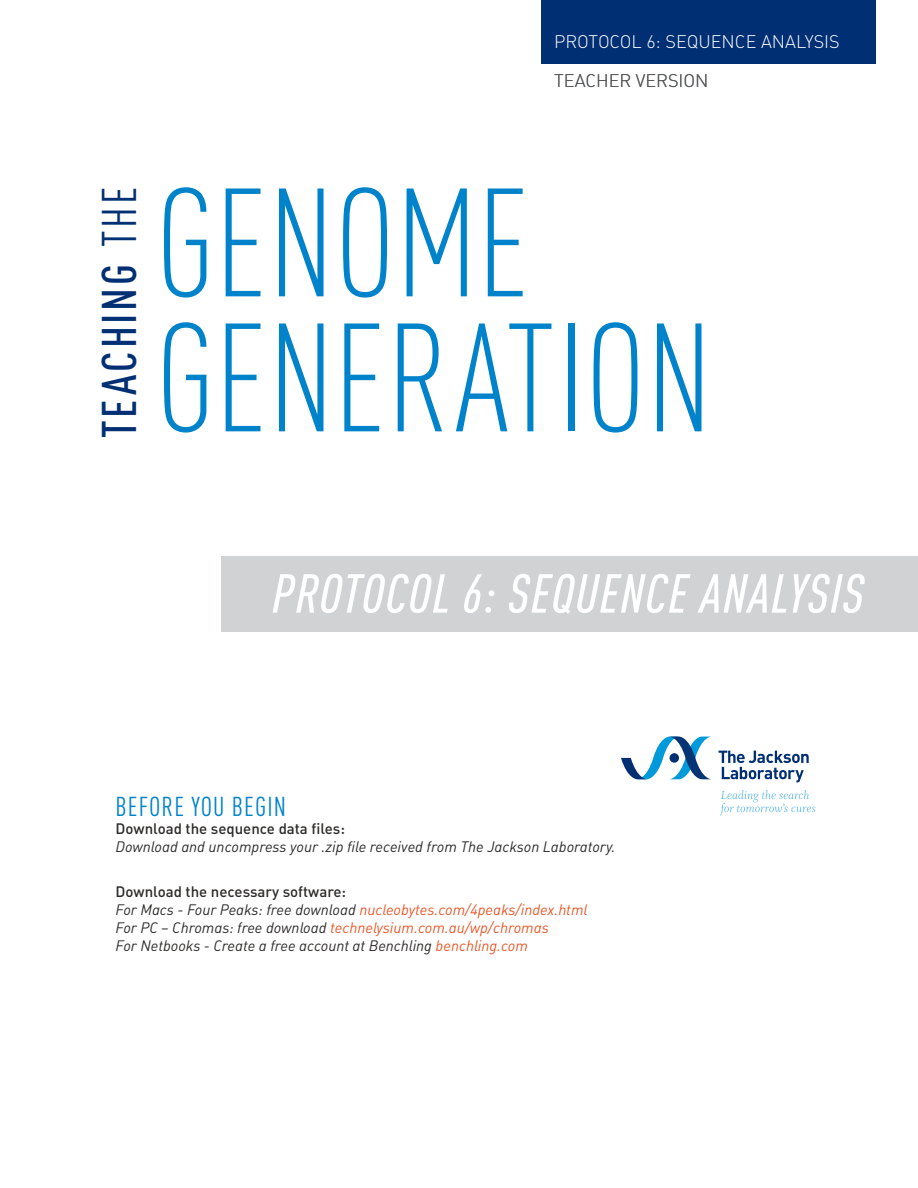
<style>
.page{position:relative;width:918px;height:1188px;background:#fff}
.page>*{position:absolute;margin:0;border:0;box-sizing:border-box;transform-origin:0 0}
.t1{font:300 condensed 151.5px "DINOT";color:#0083ca}
.t2{font:italic 500 condensed 54px "DINOT";letter-spacing:.025em;color:#fff}
.t3{font:500 condensed 48px "DINOT";letter-spacing:.06em;color:#002f73}
.t4{font:condensed 27px "DINOT";letter-spacing:.04em;color:#0083ca}
.t5{font:300 18px "DINOT";color:#fff}
.t6{font:300 18px "DINOT";color:#57585a}
.t7{font:italic 15px/18px "DINOT";color:#2c2a29}
.s1{font-weight:400}
.s2{font-weight:500;font-style:normal}
.s3{color:#e65829}
</style>
<div class="page">
<div style="left:541px;top:0;width:335px;height:64px;background:#002f73"></div>
<div style="left:221px;top:556px;width:697px;height:76px;background:#d1d2d4"></div>
<svg style="left:719px;top:751px;width:90px;height:31px"></svg>
<svg style="left:621px;top:737px;width:89px;height:42px"></svg>
<div style="left:670px;top:753px;width:9px;height:10px;background:#002f73;border-radius:50%"></div>
<svg style="left:720px;top:790px;width:95px;height:25px"></svg>
<p class="t5" style="left:554px;top:30px;width:287px">PROTOCOL 6: SEQUENCE ANALYSIS</p>
<p class="t6" style="left:554px;top:69px;width:156px">TEACHER VERSION</p>
<p class="t3" style="left:91px;top:438px;width:253px;rotate:-90deg">TEACHING <span class="s1">THE</span></p>
<p class="t1" style="left:155px;top:157px;width:376px">GENOME</p>
<p class="t1" style="left:155px;top:292px;width:559px">GENERATION</p>
<p class="t2" style="left:272px;top:562px;width:593px">PROTOCOL 6: SEQUENCE ANALYSIS</p>
<p class="t4" style="left:116px;top:790px;width:172px">BEFORE YOU BEGIN</p>
<p class="t7" style="left:116px;top:819px;width:501px"><span class="s2">Download the sequence data files:<br></span>Download and uncompress your .zip file received from The Jackson Laboratory.</p>
<p class="t7" style="left:116px;top:882px;width:473px"><span class="s2">Download the necessary software:<br></span>For Macs - Four Peaks: free download <span class="s3">nucleobytes.com/4peaks/index.html </span>For PC – Chromas: free download <span class="s3">technelysium.com.au/wp/chromas<br></span>For Netbooks - Create a free account at Benchling <span class="s3">benchling.com</span></p>
</div>
